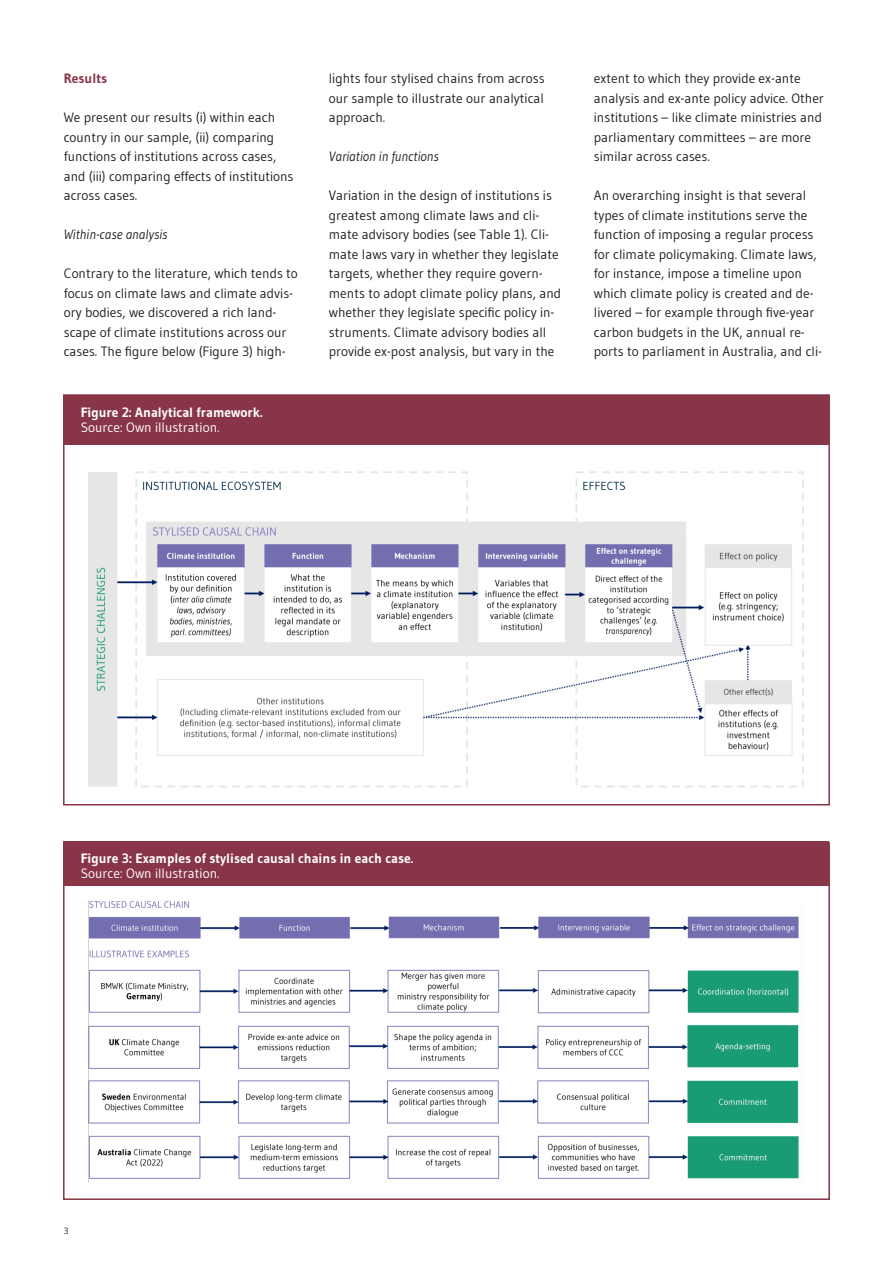
<style>
.page{position:relative;width:893px;height:1263px;background:#fff}
.page>*{position:absolute;margin:0;border:0;box-sizing:border-box;transform-origin:0 0}
.t1{font:13.5px/19.5px "Gudea";color:#231f20}
.t2{font:700 13.5px "Gudea";color:#fff}
.t3{font:13.5px "Gudea";color:#fff}
.t4{font:italic 13.5px "Gudea";color:#231f20}
.t5{font:700 13.5px "Gudea";color:#893548}
.t6{font:9px "Gudea";color:#231f20}
</style>
<div class="page">
<div style="left:64px;top:395px;width:765px;height:49px;background:#893548"></div>
<img style="left:88px;top:471px;width:716px;height:317px">
<div style="left:63px;top:394px;width:767px;height:411px;border:2px solid #893548"></div>
<div style="left:64px;top:841px;width:765px;height:45px;background:#893548"></div>
<img style="left:88px;top:900px;width:711px;height:282px">
<div style="left:63px;top:842px;width:767px;height:358px;border:2px solid #893548"></div>
<p class="t5" style="left:64px;top:70px;width:45px">Results</p>
<p class="t1" style="left:64px;top:108px;width:231px">We present our results (i) within each country in our sample, (ii) comparing functions of institutions across cases, and (iii) comparing effects of institutions across cases.</p>
<p class="t4" style="left:64px;top:226px;width:105px">Within-case analysis</p>
<p class="t1" style="left:64px;top:264px;width:236px">Contrary to the literature, which tends to focus on climate laws and climate advis&shy;ory bodies, we discovered a rich land&shy;scape of climate institutions across our cases. The figure below (Figure 3) high-</p>
<p class="t2" style="left:81px;top:403px;width:183px">Figure 2: Analytical framework.</p>
<p class="t3" style="left:81px;top:418px;width:140px">Source: Own illustration.</p>
<p class="t1" style="left:329px;top:69px;width:217px;text-align:justify">lights four stylised chains from across our sample to illustrate our analytical approach.</p>
<p class="t4" style="left:329px;top:148px;width:111px">Variation in functions</p>
<p class="t1" style="left:329px;top:186px;width:234px">Variation in the design of institutions is greatest among climate laws and cli&shy;mate advisory bodies (see Table 1). Cli&shy;mate laws vary in whether they legislate targets, whether they require govern&shy;ments to adopt climate policy plans, and whether they legislate specific policy in&shy;struments. Climate advisory bodies all provide ex-post analysis, but vary in the</p>
<p class="t1" style="left:594px;top:69px;width:232px">extent to which they provide ex-ante analysis and ex-ante policy advice. Other institutions – like climate ministries and parliamentary committees – are more similar across cases.</p>
<p class="t1" style="left:594px;top:186px;width:230px">An overarching insight is that several types of climate institutions serve the function of imposing a regular process for climate policymaking. Climate laws, for instance, impose a timeline upon which climate policy is created and de&shy;livered – for example through five-year carbon budgets in the UK, annual re&shy;ports to parliament in Australia, and cli-</p>
<p class="t2" style="left:81px;top:850px;width:334px">Figure 3: Examples of stylised causal chains in each case.</p>
<p class="t3" style="left:81px;top:865px;width:140px">Source: Own illustration.</p>
<p class="t6" style="left:64px;top:1225px;width:6px">3</p>
</div>
